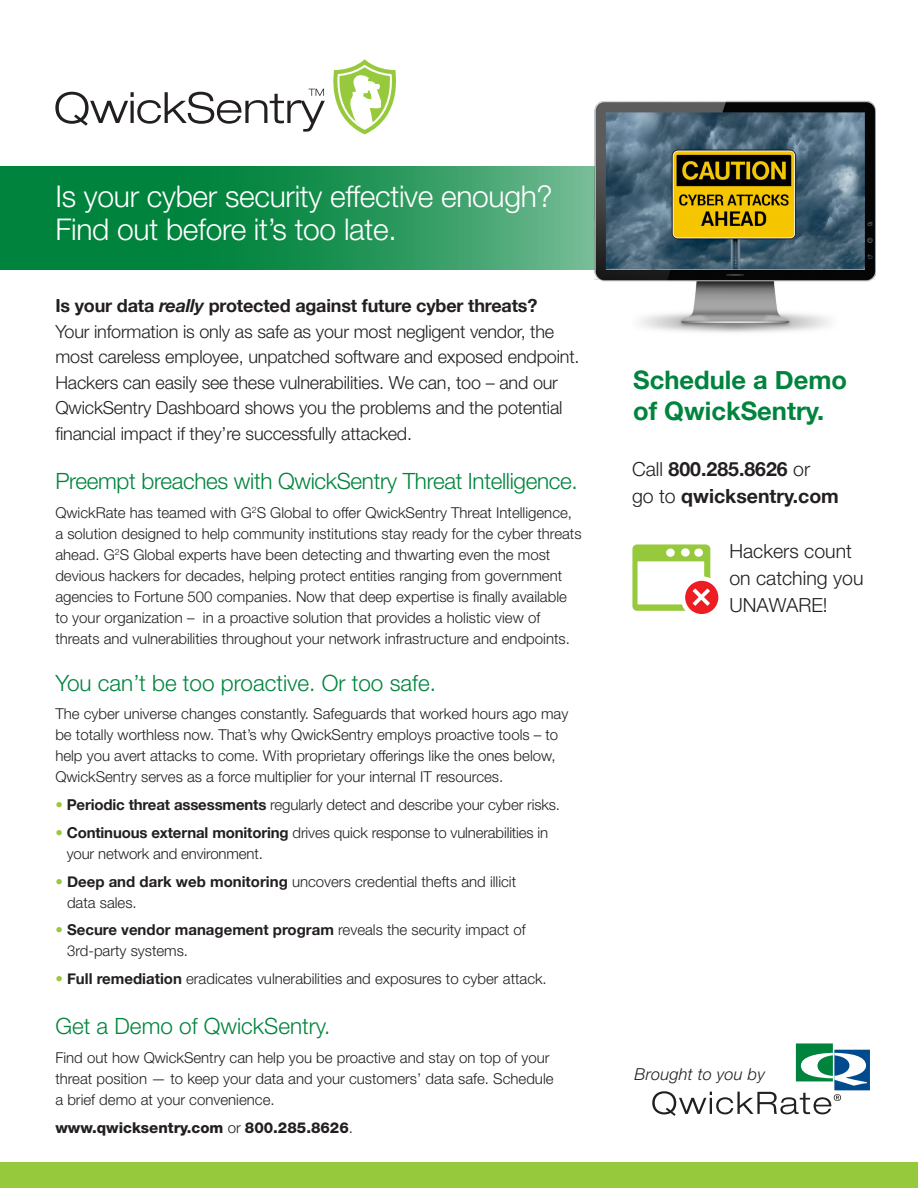
<style>
.page{position:relative;width:918px;height:1188px;background:#fff}
.page>*{position:absolute;margin:0;border:0;box-sizing:border-box;transform-origin:0 0}
.t1{font:300 30px "Helvetica Neue";letter-spacing:-.01em;color:#fff}
.t2{font:700 25.5px "Helvetica Neue";color:#00843d}
.t3{font:300 22.5px "Helvetica Neue";letter-spacing:-.015em;color:#00843d}
.t4{font:700 19.5px "Helvetica Neue";color:#231f20}
.t5{font:300 19.5px/27px "Helvetica Neue";color:#231f20}
.t6{font:300 18px/25.5px "Helvetica Neue";letter-spacing:-.01em;color:#231f20}
.t7{font:italic 300 16.5px "Helvetica Neue";letter-spacing:.01em;color:#231f20}
.t8{font:300 15px/21px "Helvetica Neue";color:#231f20}
.t9{font:800 15px "Helvetica Neue";color:#231f20}
.s1{font-weight:700}
.s2{font-weight:700;font-style:italic}
.s3{color:#97c93c}
.s4{font-weight:300}
</style>
<div class="page">
<svg style="left:0;top:166px;width:594px;height:103px;background:#209355"></svg>
<img style="left:594px;top:100px;width:282px;height:233px">
<div style="left:0;top:1162px;width:918px;height:26px;background:#97c93c"></div>
<svg style="left:55px;top:59px;width:341px;height:75px"></svg>
<svg style="left:683px;top:579px;width:38px;height:37px"></svg>
<div style="left:681px;top:576px;width:42px;height:43px;border:4px solid #fff;border-radius:50%"></div>
<svg style="left:632px;top:544px;width:82px;height:67px"></svg>
<div style="left:834px;top:1050px;width:36px;height:40px;background:#004a8d"></div>
<div style="left:796px;top:1043px;width:37px;height:38px;background:#00843d"></div>
<svg style="left:652px;top:1053px;width:215px;height:63px"></svg>
<p class="t1" style="left:55px;top:178px;width:499px">Is your cyber security effective enough?</p>
<p class="t1" style="left:55px;top:211px;width:343px">Find out before it’s too late.</p>
<p class="t6" style="left:55px;top:293px;width:526px"><span class="s1">Is your data</span> <span class="s2">really</span> <span class="s1">protected against future cyber threats?<br></span>Your information is only as safe as your most negligent vendor, the most careless employee, unpatched software and exposed endpoint.<br>Hackers can easily see these vulnerabilities. We can, too – and our QwickSentry Dashboard shows you the problems and the potential financial impact if they’re successfully attacked.</p>
<p class="t3" style="left:55px;top:467px;width:524px">Preempt breaches with QwickSentry Threat Intelligence.</p>
<p class="t8" style="left:55px;top:502px;width:528px">QwickRate has teamed with G<sup>2</sup>S Global to offer QwickSentry Threat Intelligence, a solution designed to help community institutions stay ready for the cyber threats ahead. G<sup>2</sup>S Global experts have been detecting and thwarting even the most devious hackers for decades, helping protect entities ranging from government agencies to Fortune 500 companies. Now that deep expertise is finally available to your organization – in a proactive solution that provides a holistic view of threats and vulnerabilities throughout your network infrastructure and endpoints.</p>
<p class="t3" style="left:55px;top:669px;width:382px">You can’t be too proactive. Or too safe.</p>
<p class="t8" style="left:55px;top:703px;width:514px">The cyber universe changes constantly. Safeguards that worked hours ago may be totally worthless now. That’s why QwickSentry employs proactive tools – to help you avert attacks to come. With proprietary offerings like the ones below, QwickSentry serves as a force multiplier for your internal IT resources.</p>
<p class="t8" style="left:55px;top:794px;width:506px"><span class="s3">•</span> <span class="s1">Periodic threat assessments</span> regularly detect and describe your cyber risks.</p>
<p class="t8" style="left:67px;top:822px;width:483px;text-indent:-11px"><span class="s3">•</span> <span class="s1">Continuous external monitoring</span> drives quick response to vulnerabilities in your network and environment.</p>
<p class="t8" style="left:67px;top:871px;width:451px;text-indent:-12px"><span class="s3">•</span> <span class="s1">Deep and dark web monitoring</span> uncovers credential thefts and illicit data sales.</p>
<p class="t8" style="left:67px;top:919px;width:460px;text-indent:-12px"><span class="s3">•</span> <span class="s1">Secure vendor management program</span> reveals the security impact of<br>3rd-party systems.</p>
<p class="t8" style="left:55px;top:968px;width:493px"><span class="s3">•</span> <span class="s1">Full remediation</span> eradicates vulnerabilities and exposures to cyber attack.</p>
<p class="t3" style="left:55px;top:1013px;width:277px">Get a Demo of QwickSentry.</p>
<p class="t8" style="left:55px;top:1047px;width:500px">Find out how QwickSentry can help you be proactive and stay on top of your threat position — to keep your data and your customers’ data safe. Schedule a brief demo at your convenience.</p>
<p class="t9" style="left:55px;top:1118px;width:299px">www.qwicksentry.com <span class="s4">or</span> 800.285.8626<span class="s4">.</span></p>
<p class="t2" style="left:633px;top:360px;width:215px">Schedule a Demo</p>
<p class="t2" style="left:633px;top:391px;width:193px">of QwickSentry.</p>
<p class="t4" style="left:632px;top:454px;width:180px"><span class="s4">Call</span> 800.285.8626 <span class="s4">or</span></p>
<p class="t4" style="left:632px;top:481px;width:208px"><span class="s4">go to</span> qwicksentry.com</p>
<p class="t5" style="left:729px;top:538px;width:136px">Hackers count on catching you<br>UNAWARE!</p>
<p class="t7" style="left:635px;top:1064px;width:132px">Brought to you by</p>
</div>
